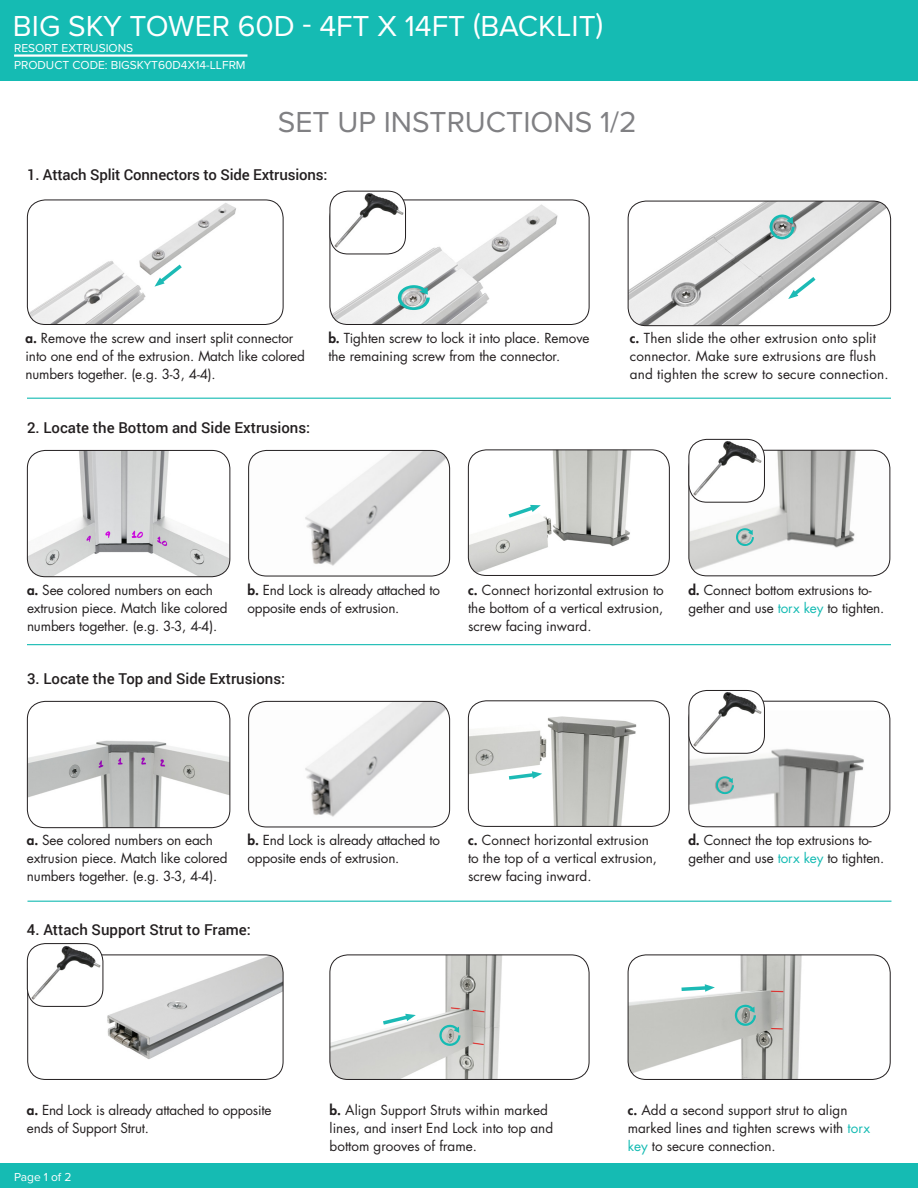
<style>
.page{position:relative;width:918px;height:1188px;background:#fff}
.page>*{position:absolute;margin:0;border:0;box-sizing:border-box;transform-origin:0 0}
.Category_Sub_Title_2{font:30px "Proxima Nova";color:#fff}
.Category_Sub_Title_2-2{font:30px "Proxima Nova";color:#808083}
.t1{font:500 15px "Roboto";color:#231f20}
.t2{font:13.5px/18px "Futura Std";letter-spacing:-.005em;color:#231f20}
.top_page_name_regula{font:12px "Proxima Nova";color:#fff}
.s1{font-weight:800}
.s2{color:#15bbb3}
</style>
<div class="page">
<div style="left:0;top:1164px;width:918px;height:24px;background:#15bbb3"></div>
<hr style="left:27px;top:398px;width:864px;height:1px;background:#15bbb3">
<hr style="left:27px;top:644px;width:864px;height:1px;background:#15bbb3">
<hr style="left:27px;top:901px;width:864px;height:1px;background:#15bbb3">
<img style="left:27px;top:200px;width:256px;height:124px">
<div style="left:27px;top:200px;width:257px;height:125px;border:1px solid #231f20;border-radius:18px"></div>
<img style="left:330px;top:200px;width:259px;height:124px">
<div style="left:330px;top:200px;width:259px;height:125px;border:1px solid #231f20;border-radius:18px"></div>
<img style="left:628px;top:201px;width:263px;height:125px">
<div style="left:628px;top:201px;width:263px;height:125px;border:1px solid #231f20;border-radius:18px"></div>
<img style="left:330px;top:191px;width:76px;height:63px">
<div style="left:330px;top:191px;width:76px;height:63px;border:1px solid #231f20;border-radius:18px"></div>
<svg style="left:398px;top:285px;width:32px;height:25px"></svg>
<svg style="left:770px;top:215px;width:25px;height:24px"></svg>
<img style="left:27px;top:450px;width:203px;height:127px">
<div style="left:27px;top:450px;width:203px;height:127px;border:1px solid #231f20;border-radius:18px"></div>
<img style="left:468px;top:450px;width:201px;height:125px">
<div style="left:468px;top:450px;width:202px;height:126px;border:1px solid #231f20;border-radius:18px"></div>
<img style="left:689px;top:450px;width:201px;height:126px">
<div style="left:688px;top:450px;width:202px;height:126px;border:1px solid #231f20;border-radius:18px"></div>
<img style="left:689px;top:439px;width:75px;height:63px">
<div style="left:688px;top:439px;width:77px;height:64px;border:1px solid #231f20;border-radius:18px"></div>
<svg style="left:736px;top:528px;width:18px;height:18px"></svg>
<img style="left:249px;top:450px;width:201px;height:126px">
<div style="left:248px;top:450px;width:202px;height:126px;border:1px solid #231f20;border-radius:18px"></div>
<img style="left:27px;top:701px;width:203px;height:127px">
<div style="left:27px;top:701px;width:203px;height:127px;border:1px solid #231f20;border-radius:18px"></div>
<img style="left:468px;top:701px;width:201px;height:125px">
<div style="left:468px;top:700px;width:202px;height:127px;border:1px solid #231f20;border-radius:18px"></div>
<img style="left:689px;top:710px;width:201px;height:117px">
<div style="left:688px;top:701px;width:202px;height:126px;border:1px solid #231f20;border-radius:18px"></div>
<img style="left:689px;top:690px;width:75px;height:63px">
<div style="left:688px;top:690px;width:77px;height:64px;border:1px solid #231f20;border-radius:18px"></div>
<svg style="left:716px;top:776px;width:18px;height:18px"></svg>
<img style="left:249px;top:701px;width:201px;height:126px">
<div style="left:248px;top:701px;width:202px;height:126px;border:1px solid #231f20;border-radius:18px"></div>
<img style="left:28px;top:955px;width:255px;height:124px">
<div style="left:27px;top:955px;width:256px;height:125px;border:1px solid #231f20;border-radius:18px"></div>
<img style="left:330px;top:955px;width:259px;height:124px">
<div style="left:330px;top:955px;width:259px;height:125px;border:1px solid #231f20;border-radius:18px"></div>
<img style="left:628px;top:955px;width:262px;height:124px">
<div style="left:628px;top:955px;width:263px;height:125px;border:1px solid #231f20;border-radius:18px"></div>
<svg style="left:439px;top:1025px;width:21px;height:21px"></svg>
<svg style="left:735px;top:1005px;width:21px;height:21px"></svg>
<img style="left:27px;top:944px;width:76px;height:62px">
<div style="left:27px;top:943px;width:76px;height:64px;border:1px solid #231f20;border-radius:18px"></div>
<svg style="left:154px;top:265px;width:28px;height:22px"></svg>
<svg style="left:788px;top:277px;width:28px;height:22px"></svg>
<svg style="left:509px;top:505px;width:32px;height:13px"></svg>
<svg style="left:509px;top:771px;width:33px;height:9px"></svg>
<svg style="left:383px;top:1014px;width:33px;height:11px"></svg>
<svg style="left:681px;top:984px;width:34px;height:8px"></svg>
<div style="left:0;top:0;width:918px;height:81px;background:#15bbb3"></div>
<hr style="left:14px;top:54px;width:233px;height:3px;background:#fff">
<p class="Category_Sub_Title_2" style="left:13px;top:8px;width:592px">BIG SKY TOWER 60D - 4FT X 14FT (BACKLIT)</p>
<p class="top_page_name_regula" style="left:14px;top:58px;width:233px">PRODUCT CODE: BIGSKYT60D4X14-LLFRM</p>
<p class="top_page_name_regula" style="left:14px;top:40px;width:121px">RESORT EXTRUSIONS</p>
<p class="Category_Sub_Title_2-2" style="left:278px;top:105px;width:360px">SET UP INSTRUCTIONS 1/2</p>
<p class="t1" style="left:27px;top:164px;width:302px">1. Attach Split Connectors to Side Extrusions:</p>
<p class="t2" style="left:26px;top:329px;width:281px"><span class="s1">a.</span> Remove the screw and insert split connector into one end of the extrusion. Match like colored numbers together. (e.g. 3-3, 4-4).</p>
<p class="t2" style="left:328px;top:329px;width:263px"><span class="s1">b.</span> Tighten screw to lock it into place. Remove the remaining screw from the connector.</p>
<p class="t2" style="left:630px;top:329px;width:260px"><span class="s1">c.</span> Then slide the other extrusion onto split connector. Make sure extrusions are flush and tighten the screw to secure connection.</p>
<p class="t1" style="left:27px;top:417px;width:285px">2. Locate the Bottom and Side Extrusions:</p>
<p class="t2" style="left:27px;top:581px;width:202px"><span class="s1">a.</span> See colored numbers on each extrusion piece. Match like colored numbers together. (e.g. 3-3, 4-4).</p>
<p class="t2" style="left:248px;top:581px;width:194px"><span class="s1">b.</span> End Lock is already attached to opposite ends of extrusion.</p>
<p class="t1" style="left:27px;top:668px;width:260px">3. Locate the Top and Side Extrusions:</p>
<p class="t2" style="left:468px;top:581px;width:197px;text-align:justify"><span class="s1">c.</span> Connect horizontal extrusion to the bottom of a vertical extrusion, screw facing inward.</p>
<p class="t2" style="left:688px;top:581px;width:197px"><span class="s1">d.</span> Connect bottom extrusions to&shy;gether and use <span class="s2">torx key</span> to tighten.</p>
<p class="t2" style="left:27px;top:831px;width:202px"><span class="s1">a.</span> See colored numbers on each extrusion piece. Match like colored numbers together. (e.g. 3-3, 4-4).</p>
<p class="t2" style="left:248px;top:831px;width:194px"><span class="s1">b.</span> End Lock is already attached to opposite ends of extrusion.</p>
<p class="t1" style="left:27px;top:919px;width:225px">4. Attach Support Strut to Frame:</p>
<p class="t2" style="left:468px;top:831px;width:191px"><span class="s1">c.</span> Connect horizontal extrusion to the top of a vertical extrusion, screw facing inward.</p>
<p class="t2" style="left:688px;top:831px;width:197px"><span class="s1">d.</span> Connect the top extrusions to&shy;gether and use <span class="s2">torx key</span> to tighten.</p>
<p class="t2" style="left:27px;top:1102px;width:246px"><span class="s1">a.</span> End Lock is already attached to opposite ends of Support Strut.</p>
<p class="t2" style="left:330px;top:1102px;width:225px"><span class="s1">b.</span> Align Support Struts within marked lines, and insert End Lock into top and bottom grooves of frame.</p>
<p class="t2" style="left:628px;top:1102px;width:244px"><span class="s1">c.</span> Add a second support strut to align marked lines and tighten screws with <span class="s2">torx key</span> to secure connection.</p>
<p class="top_page_name_regula" style="left:14px;top:1169px;width:59px">Page 1 of 2</p>
</div>
